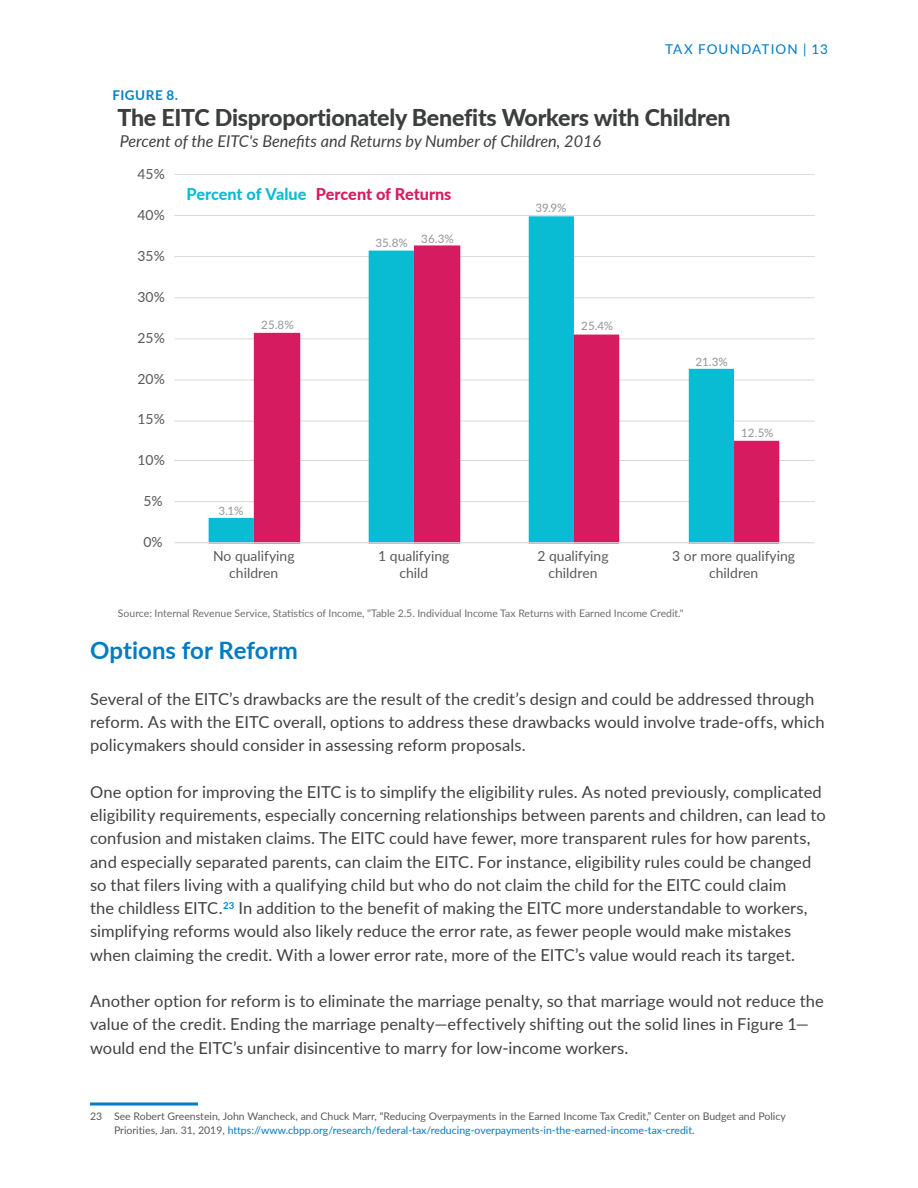
<style>
.page{position:relative;width:918px;height:1188px;background:#fff}
.page>*{position:absolute;margin:0;border:0;box-sizing:border-box;transform-origin:0 0}
.t1{font:700 24px "Lato";color:#007bc3}
.t2{font:800 23.25px "Lato";letter-spacing:-.01em;color:#3c3d3d}
.t3{font:16.5px/23.2px "Lato";letter-spacing:.005em;color:#414042}
.t4{font:italic 16.2px "Lato";color:#404041}
.t5{font:800 16.2px "Lato";letter-spacing:-.005em;color:#d71b61}
.t6{font:13.95px/16.6px "Lato";color:#58595b;text-align:center}
.t7{font:13.5px "Lato";letter-spacing:.085em;color:#007bc3}
.t8{font:700 13.5px "Lato";letter-spacing:.04em;color:#0083c8}
.t9{font:11.55px "Lato";letter-spacing:-.005em;color:#929497}
.t10{font:10.5px/13.5px "Lato";color:#58595b}
.t11{font:10.5px "Lato";color:#6d6e70}
.s1{color:#09bcd4}
.s2{color:#007bc3}
</style>
<div class="page">
<hr style="left:90px;top:1102px;width:108px;height:3px;background:#007bc3">
<hr style="left:174px;top:501px;width:641px;height:1px;background:#d9d9d9">
<hr style="left:174px;top:460px;width:641px;height:1px;background:#d9d9d9">
<hr style="left:174px;top:421px;width:641px;height:1px;background:#d9d9d9">
<hr style="left:174px;top:380px;width:641px;height:1px;background:#d9d9d9">
<hr style="left:174px;top:339px;width:641px;height:1px;background:#d9d9d9">
<hr style="left:174px;top:297px;width:641px;height:1px;background:#d9d9d9">
<hr style="left:174px;top:256px;width:641px;height:1px;background:#d9d9d9">
<hr style="left:174px;top:215px;width:641px;height:1px;background:#d9d9d9">
<hr style="left:174px;top:174px;width:641px;height:1px;background:#d9d9d9">
<svg style="left:209px;top:216px;width:365px;height:328px"></svg>
<svg style="left:254px;top:245px;width:525px;height:299px"></svg>
<hr style="left:174px;top:542px;width:641px;height:1px;background:#d9d9d9">
<p class="t8" style="left:112px;top:86px;width:67px">FIGURE 8.</p>
<p class="t7" style="left:665px;top:39px;width:164px">TAX FOUNDATION | 13</p>
<h2 class="t2" style="left:117px;top:100px;width:615px">The EITC Disproportionately Benefits Workers with Children</h2>
<p class="t4" style="left:120px;top:129px;width:483px">Percent of the EITC's Benefits and Returns by Number of Children, 2016</p>
<p class="t6" style="left:138px;top:165px;width:29px">45%</p>
<p class="t6" style="left:138px;top:206px;width:29px">40%</p>
<p class="t6" style="left:138px;top:247px;width:29px">35%</p>
<p class="t6" style="left:138px;top:288px;width:29px">30%</p>
<p class="t6" style="left:138px;top:329px;width:29px">25%</p>
<p class="t6" style="left:138px;top:370px;width:29px">20%</p>
<p class="t6" style="left:138px;top:410px;width:29px">15%</p>
<p class="t6" style="left:138px;top:451px;width:29px">10%</p>
<p class="t6" style="left:143px;top:492px;width:21px">5%</p>
<p class="t6" style="left:143px;top:533px;width:21px">0%</p>
<p class="t5" style="left:186px;top:182px;width:267px"><span class="s1">Percent of Value</span> Percent of Returns</p>
<p class="t9" style="left:261px;top:317px;width:34px">25.8%</p>
<p class="t9" style="left:218px;top:502px;width:26px">3.1%</p>
<p class="t9" style="left:376px;top:234px;width:34px">35.8%</p>
<p class="t9" style="left:421px;top:231px;width:34px">36.3%</p>
<p class="t9" style="left:536px;top:199px;width:32px">39.9%</p>
<p class="t9" style="left:581px;top:318px;width:34px">25.4%</p>
<p class="t9" style="left:696px;top:354px;width:34px">21.3%</p>
<p class="t9" style="left:741px;top:424px;width:34px">12.5%</p>
<p class="t6" style="left:213px;top:547px;width:83px">No qualifying children</p>
<p class="t6" style="left:378px;top:547px;width:73px">1 qualifying child</p>
<p class="t6" style="left:537px;top:547px;width:73px">2 qualifying children</p>
<p class="t6" style="left:672px;top:547px;width:124px">3 or more qualifying children</p>
<p class="t11" style="left:118px;top:606px;width:567px">Source: Internal Revenue Service, Statistics of Income, "Table 2.5. Individual Income Tax Returns with Earned Income Credit."</p>
<h1 class="t1" style="left:90px;top:632px;width:209px">Options for Reform</h1>
<p class="t3" style="left:90px;top:687px;width:736px">Several of the EITC’s drawbacks are the result of the credit’s design and could be addressed through reform. As with the EITC overall, options to address these drawbacks would involve trade-offs, which policymakers should consider in assessing reform proposals.</p>
<p class="t3" style="left:90px;top:780px;width:737px">One option for improving the EITC is to simplify the eligibility rules. As noted previously, complicated eligibility requirements, especially concerning relationships between parents and children, can lead to confusion and mistaken claims. The EITC could have fewer, more transparent rules for how parents, and especially separated parents, can claim the EITC. For instance, eligibility rules could be changed so that filers living with a qualifying child but who do not claim the child for the EITC could claim<br>the childless EITC.<sup>23</sup> In addition to the benefit of making the EITC more understandable to workers, simplifying reforms would also likely reduce the error rate, as fewer people would make mistakes when claiming the credit. With a lower error rate, more of the EITC’s value would reach its target.</p>
<p class="t3" style="left:90px;top:989px;width:735px">Another option for reform is to eliminate the marriage penalty, so that marriage would not reduce the value of the credit. Ending the marriage penalty—effectively shifting out the solid lines in Figure 1— would end the EITC’s unfair disincentive to marry for low-income workers.</p>
<p class="t10" style="left:114px;top:1109px;width:673px;text-indent:-24px">23 See Robert Greenstein, John Wancheck, and Chuck Marr, “Reducing Overpayments in the Earned Income Tax Credit,” Center on Budget and Policy<br>Priorities, Jan. 31, 2019, <span class="s2">https://www.cbpp.org/research/federal-tax/reducing-overpayments-in-the-earned-income-tax-credit</span>.</p>
</div>
